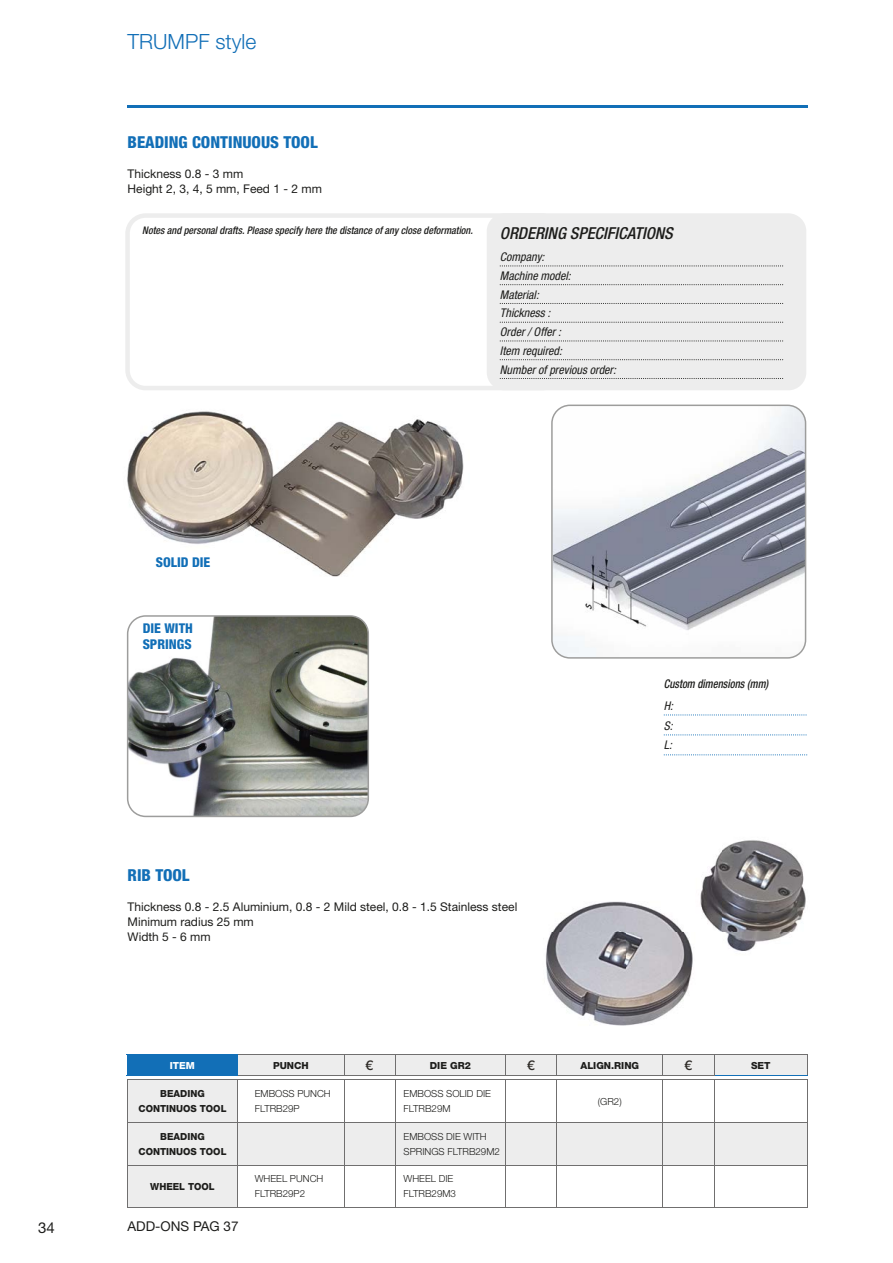
<style>
.page{position:relative;width:893px;height:1263px;background:#fff}
.page>*{position:absolute;margin:0;border:0;box-sizing:border-box;transform-origin:0 0}
.t1{font:300 21px "Helvetica Neue LT Std";color:#126fb7}
.t2{font:800 condensed 16.5px "Helvetica Neue LT Std";color:#126fb7}
.t3{font:italic 500 condensed 16.5px "Helvetica Neue LT Std";color:#1d1d1b}
.t4{font:15px "Helvetica Neue LT Std";color:#1d1d1b}
.t5{font:800 condensed 13.5px/16.2px "Helvetica Neue LT Std";color:#126fb7}
.t6{font:13.5px "Helvetica Neue LT Std";color:#1d1d1b}
.t7{font:500 13.5px "Helvetica Neue LT Std";color:#2d2a26}
.t8{font:12px/15px "Helvetica Neue LT Std";color:#1d1d1b}
.t9{font:italic condensed 12px/18.8px "Helvetica Neue LT Std";color:#1d1d1b}
.t10{font:italic 500 condensed 12px "Helvetica Neue LT Std";color:#1d1d1b;scale:.89 1}
.t11{font:italic 500 condensed 10.5px "Helvetica Neue LT Std";color:#1d1d1b;scale:.96 1}
.t12{font:300 9.75px/15px "Helvetica Neue LT Std";color:#1d1d1b}
.t13{font:800 9.75px/15px "Helvetica Neue LT Std";color:#1d1d1b;text-align:center}
.t14{font:800 9.75px "Helvetica Neue LT Std";color:#fff}
</style>
<div class="page">
<hr style="left:128px;top:105px;width:680px;height:2px;background:#126fb7">
<svg style="left:125px;top:213px;width:376px;height:177px"></svg>
<div style="left:487px;top:213px;width:319px;height:177px;background:#ededed;border-radius:18px"></div>
<svg style="left:500px;top:284px;width:283px;height:1px"></svg>
<svg style="left:500px;top:265px;width:283px;height:1px"></svg>
<svg style="left:500px;top:303px;width:283px;height:1px"></svg>
<svg style="left:500px;top:359px;width:283px;height:1px"></svg>
<svg style="left:500px;top:322px;width:283px;height:1px"></svg>
<svg style="left:500px;top:340px;width:283px;height:1px"></svg>
<svg style="left:500px;top:378px;width:283px;height:1px"></svg>
<svg style="left:128px;top:1055px;width:679px;height:20px;fill:#ededed"></svg>
<svg style="left:128px;top:1080px;width:679px;height:127px"></svg>
<svg style="left:807px;top:1055px;width:1px;height:20px"></svg>
<svg style="left:344px;top:1055px;width:1px;height:20px"></svg>
<svg style="left:505px;top:1055px;width:1px;height:20px"></svg>
<svg style="left:663px;top:1055px;width:1px;height:20px"></svg>
<hr style="left:238px;top:1054px;width:106px;height:1px;background:#706f6f">
<hr style="left:344px;top:1054px;width:51px;height:1px;background:#706f6f">
<hr style="left:395px;top:1054px;width:111px;height:1px;background:#706f6f">
<hr style="left:506px;top:1054px;width:51px;height:1px;background:#706f6f">
<hr style="left:557px;top:1054px;width:106px;height:1px;background:#706f6f">
<hr style="left:663px;top:1054px;width:51px;height:1px;background:#706f6f">
<hr style="left:714px;top:1054px;width:94px;height:1px;background:#706f6f">
<hr style="left:344px;top:1080px;width:1px;height:42px;background:#706f6f">
<hr style="left:505px;top:1080px;width:1px;height:42px;background:#706f6f">
<hr style="left:663px;top:1080px;width:1px;height:42px;background:#706f6f">
<hr style="left:344px;top:1123px;width:1px;height:42px;background:#706f6f">
<hr style="left:505px;top:1123px;width:1px;height:42px;background:#706f6f">
<hr style="left:663px;top:1123px;width:1px;height:42px;background:#706f6f">
<hr style="left:344px;top:1165px;width:1px;height:42px;background:#706f6f">
<hr style="left:505px;top:1165px;width:1px;height:42px;background:#706f6f">
<hr style="left:663px;top:1165px;width:1px;height:42px;background:#706f6f">
<hr style="left:127px;top:1079px;width:111px;height:1px;background:#706f6f">
<hr style="left:127px;top:1080px;width:1px;height:42px;background:#706f6f">
<hr style="left:238px;top:1079px;width:106px;height:1px;background:#706f6f">
<hr style="left:344px;top:1079px;width:51px;height:1px;background:#706f6f">
<hr style="left:395px;top:1079px;width:111px;height:1px;background:#706f6f">
<hr style="left:506px;top:1079px;width:51px;height:1px;background:#706f6f">
<hr style="left:557px;top:1079px;width:106px;height:1px;background:#706f6f">
<hr style="left:663px;top:1079px;width:51px;height:1px;background:#706f6f">
<hr style="left:714px;top:1079px;width:94px;height:1px;background:#706f6f">
<hr style="left:807px;top:1080px;width:1px;height:42px;background:#706f6f">
<hr style="left:127px;top:1122px;width:1px;height:43px;background:#706f6f">
<hr style="left:807px;top:1122px;width:1px;height:43px;background:#706f6f">
<hr style="left:127px;top:1165px;width:1px;height:42px;background:#706f6f">
<hr style="left:807px;top:1165px;width:1px;height:42px;background:#706f6f">
<svg style="left:395px;top:1055px;width:1px;height:20px"></svg>
<hr style="left:395px;top:1080px;width:1px;height:42px;background:#706f6f">
<hr style="left:395px;top:1123px;width:1px;height:42px;background:#706f6f">
<hr style="left:395px;top:1165px;width:1px;height:42px;background:#706f6f">
<svg style="left:556px;top:1055px;width:1px;height:20px"></svg>
<hr style="left:556px;top:1080px;width:1px;height:42px;background:#706f6f">
<hr style="left:556px;top:1123px;width:1px;height:42px;background:#706f6f">
<hr style="left:556px;top:1165px;width:1px;height:42px;background:#706f6f">
<svg style="left:714px;top:1055px;width:1px;height:20px"></svg>
<hr style="left:714px;top:1080px;width:1px;height:42px;background:#706f6f">
<hr style="left:714px;top:1123px;width:1px;height:42px;background:#706f6f">
<hr style="left:714px;top:1165px;width:1px;height:42px;background:#706f6f">
<hr style="left:237px;top:1080px;width:1px;height:42px;background:#706f6f">
<hr style="left:237px;top:1123px;width:1px;height:42px;background:#706f6f">
<hr style="left:237px;top:1165px;width:1px;height:42px;background:#706f6f">
<hr style="left:128px;top:1122px;width:110px;height:1px;background:#706f6f">
<hr style="left:238px;top:1122px;width:106px;height:1px;background:#706f6f">
<hr style="left:344px;top:1122px;width:51px;height:1px;background:#706f6f">
<hr style="left:395px;top:1122px;width:111px;height:1px;background:#706f6f">
<hr style="left:506px;top:1122px;width:51px;height:1px;background:#706f6f">
<hr style="left:557px;top:1122px;width:106px;height:1px;background:#706f6f">
<hr style="left:663px;top:1122px;width:51px;height:1px;background:#706f6f">
<hr style="left:714px;top:1122px;width:93px;height:1px;background:#706f6f">
<hr style="left:128px;top:1165px;width:110px;height:1px;background:#706f6f">
<hr style="left:238px;top:1165px;width:106px;height:1px;background:#706f6f">
<hr style="left:344px;top:1165px;width:51px;height:1px;background:#706f6f">
<hr style="left:395px;top:1165px;width:111px;height:1px;background:#706f6f">
<hr style="left:506px;top:1165px;width:51px;height:1px;background:#706f6f">
<hr style="left:557px;top:1165px;width:106px;height:1px;background:#706f6f">
<hr style="left:663px;top:1165px;width:51px;height:1px;background:#706f6f">
<hr style="left:714px;top:1165px;width:93px;height:1px;background:#706f6f">
<hr style="left:127px;top:1207px;width:111px;height:1px;background:#706f6f">
<hr style="left:238px;top:1207px;width:106px;height:1px;background:#706f6f">
<hr style="left:344px;top:1207px;width:51px;height:1px;background:#706f6f">
<hr style="left:395px;top:1207px;width:111px;height:1px;background:#706f6f">
<hr style="left:506px;top:1207px;width:51px;height:1px;background:#706f6f">
<hr style="left:557px;top:1207px;width:106px;height:1px;background:#706f6f">
<hr style="left:663px;top:1207px;width:51px;height:1px;background:#706f6f">
<hr style="left:714px;top:1207px;width:94px;height:1px;background:#706f6f">
<hr style="left:127px;top:1054px;width:111px;height:1px;background:#126fb7">
<svg style="left:127px;top:1055px;width:1px;height:20px"></svg>
<svg style="left:237px;top:1055px;width:1px;height:20px"></svg>
<hr style="left:127px;top:1075px;width:111px;height:1px;background:#126fb7">
<hr style="left:714px;top:1075px;width:94px;height:1px;background:#126fb7">
<hr style="left:238px;top:1075px;width:106px;height:1px;background:#706f6f">
<hr style="left:344px;top:1075px;width:51px;height:1px;background:#706f6f">
<hr style="left:395px;top:1075px;width:111px;height:1px;background:#706f6f">
<hr style="left:506px;top:1075px;width:51px;height:1px;background:#706f6f">
<hr style="left:557px;top:1075px;width:106px;height:1px;background:#706f6f">
<hr style="left:663px;top:1075px;width:51px;height:1px;background:#706f6f">
<img style="left:545px;top:840px;width:261px;height:186px">
<svg style="left:664px;top:714px;width:142px;height:1px"></svg>
<svg style="left:664px;top:734px;width:142px;height:1px"></svg>
<svg style="left:664px;top:754px;width:143px;height:1px"></svg>
<svg style="left:127px;top:615px;width:242px;height:202px"></svg>
<svg style="left:551px;top:405px;width:255px;height:254px"></svg>
<img style="left:127px;top:411px;width:337px;height:166px">
<h1 class="t1" style="left:128px;top:29px;width:130px">TRUMPF style</h1>
<h2 class="t2" style="left:128px;top:132px;width:192px">BEADING CONTINUOUS TOOL</h2>
<p class="t8" style="left:128px;top:166px;width:196px">Thickness 0.8 - 3 mm<br>Height 2, 3, 4, 5 mm, Feed 1 - 2 mm</p>
<p class="t11" style="left:142px;top:224px;width:346px">Notes and personal drafts. Please specify here the distance of any close deformation.</p>
<h2 class="t3" style="left:500px;top:223px;width:174px">ORDERING SPECIFICATIONS</h2>
<p class="t9" style="left:500px;top:248px;width:118px">Company:<br>Machine model:<br>Material:<br>Thickness :<br>Order / Offer :<br>Item required:<br>Number of previous order:</p>
<p class="t5" style="left:156px;top:554px;width:56px">SOLID DIE</p>
<p class="t5" style="left:143px;top:620px;width:52px">DIE WITH<br>SPRINGS</p>
<p class="t10" style="left:664px;top:676px;width:119px">Custom dimensions (mm)</p>
<p class="t9" style="left:664px;top:696px;width:11px;line-height:19.8px;text-align:justify">H:<br>S:<br>L:</p>
<h2 class="t2" style="left:128px;top:865px;width:64px">RIB TOOL</h2>
<p class="t8" style="left:128px;top:899px;width:391px">Thickness 0.8 - 2.5 Aluminium, 0.8 - 2 Mild steel, 0.8 - 1.5 Stainless steel<br>Minimum radius 25 mm<br>Width 5 - 6 mm</p>
<p class="t14" style="left:170px;top:1059px;width:27px">ITEM</p>
<p class="t13" style="left:273px;top:1058px;width:37px">PUNCH</p>
<p class="t7" style="left:366px;top:1057px;width:9px">€</p>
<p class="t13" style="left:430px;top:1058px;width:42px">DIE GR2</p>
<p class="t7" style="left:527px;top:1057px;width:9px">€</p>
<p class="t13" style="left:580px;top:1058px;width:60px">ALIGN.RING</p>
<p class="t7" style="left:685px;top:1057px;width:9px">€</p>
<p class="t13" style="left:751px;top:1058px;width:21px">SET</p>
<p class="t13" style="left:138px;top:1086px;width:89px">BEADING<br>CONTINUOS TOOL</p>
<p class="t12" style="left:255px;top:1086px;width:78px">EMBOSS PUNCH<br>FLTRB29P</p>
<p class="t12" style="left:404px;top:1086px;width:89px">EMBOSS SOLID DIE<br>FLTRB29M</p>
<p class="t12" style="left:598px;top:1093px;width:25px">(GR2)</p>
<p class="t13" style="left:138px;top:1129px;width:89px">BEADING<br>CONTINUOS TOOL</p>
<p class="t12" style="left:404px;top:1128px;width:98px">EMBOSS DIE WITH<br>SPRINGS FLTRB29M2</p>
<p class="t13" style="left:150px;top:1179px;width:66px">WHEEL TOOL</p>
<p class="t12" style="left:255px;top:1171px;width:70px">WHEEL PUNCH<br>FLTRB29P2</p>
<p class="t12" style="left:404px;top:1171px;width:54px">WHEEL DIE<br>FLTRB29M3</p>
<p class="t4" style="left:38px;top:1219px;width:18px">34</p>
<p class="t6" style="left:128px;top:1218px;width:113px">ADD-ONS PAG 37</p>
</div>
